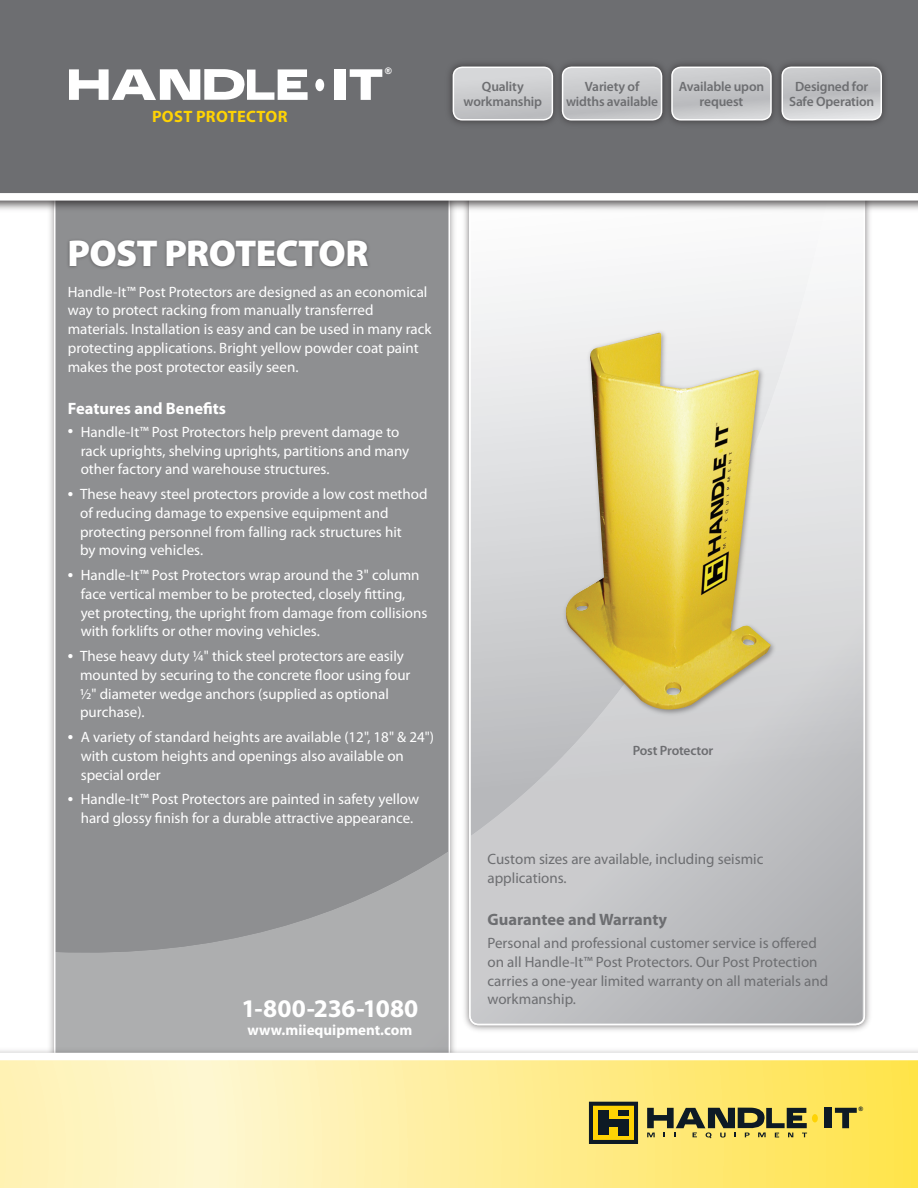
<style>
.page{position:relative;width:918px;height:1188px;background:#fff}
.page>*{position:absolute;margin:0;border:0;box-sizing:border-box;transform-origin:0 0}
.t1{font:900 37.5px "Myriad Pro";letter-spacing:-.02em;color:#fff}
.t2{font:700 25.5px "Myriad Pro";letter-spacing:.005em;color:#fff}
.t3{font:700 16.5px "Myriad Pro";color:#6d6e71}
.t4{font:700 16.5px "Myriad Pro";color:#fff}
.t5{font:700 16.5px "Myriad Pro";letter-spacing:.02em;color:#fed304}
.t6{font:15px/18.8px "Myriad Pro";color:#fff}
.t7{font:15px/18.8px "Myriad Pro";color:#6d6e71}
.t8{font:700 15px "Myriad Pro";color:#fff}
.t9{font:600 13.5px/15px "Myriad Pro";letter-spacing:-.01em;color:#6d6e71;text-align:center}
.t10{font:900 9px "Arial";color:#fff}
.t11{font:900 6px "Arial";color:#0d1a25}
.s1{font-weight:900}
</style>
<div class="page">
<div style="left:45px;top:168px;width:414px;height:923px;background:#231f20;opacity:.6"></div>
<div style="left:55px;top:177px;width:394px;height:904px;background:#8e8f91;border-radius:9px"></div>
<div style="left:460px;top:107px;width:414px;height:927px;background:#231f20;opacity:.6"></div>
<svg style="left:54px;top:851px;width:394px;height:195px;fill:#adaeaf"></svg>
<svg style="left:448px;top:1024px;width:29px;height:3px"></svg>
<svg style="left:471px;top:213px;width:392px;height:811px"></svg>
<div style="left:0;top:1046px;width:918px;height:142px;background:#231f20;opacity:.75"></div>
<svg style="left:0;top:1053px;width:918px;height:135px;background:#feefa0"></svg>
<div style="left:591px;top:1104px;width:45px;height:38px;background:#fed304"></div>
<div style="left:589px;top:1102px;width:49px;height:42px;border:4px solid #0d1a25"></div>
<div style="left:619px;top:1119px;width:10px;height:16px;background:#0d1a25"></div>
<div style="left:598px;top:1110px;width:10px;height:25px;background:#0d1a25"></div>
<div style="left:599px;top:1119px;width:30px;height:7px;background:#0d1a25"></div>
<div style="left:619px;top:1110px;width:10px;height:6px;background:#0d1a25"></div>
<svg style="left:835px;top:1108px;width:22px;height:20px"></svg>
<div style="left:824px;top:1108px;width:8px;height:20px;background:#0d1a25"></div>
<div style="left:812px;top:1114px;width:6px;height:8px;background:#fed304;border-radius:50%"></div>
<svg style="left:647px;top:1108px;width:160px;height:30px;background:#938c4c"></svg>
<div style="left:562px;top:329px;width:216px;height:388px;background:#231f20;opacity:.4"></div>
<img style="left:564px;top:331px;width:208px;height:385px">
<div style="left:0;top:0;width:918px;height:213px;background:#231f20;opacity:.75"></div>
<div style="left:0;top:0;width:918px;height:201px;background:#6d6e71"></div>
<div style="left:444px;top:58px;width:118px;height:71px;background:#231f20;opacity:.6"></div>
<svg style="left:453px;top:67px;width:99px;height:53px;background:#c9cacd"></svg>
<div style="left:453px;top:67px;width:100px;height:54px;border:2px solid #fff;border-radius:9px"></div>
<div style="left:553px;top:58px;width:118px;height:71px;background:#231f20;opacity:.6"></div>
<svg style="left:563px;top:67px;width:99px;height:53px;background:#c6c7c9"></svg>
<div style="left:562px;top:67px;width:100px;height:54px;border:2px solid #fff;border-radius:9px"></div>
<div style="left:663px;top:58px;width:118px;height:71px;background:#231f20;opacity:.6"></div>
<div style="left:672px;top:67px;width:99px;height:53px;background:#c5c6c8;border-radius:9px"></div>
<div style="left:671px;top:67px;width:101px;height:54px;border:2px solid #fff;border-radius:9px"></div>
<div style="left:773px;top:58px;width:118px;height:71px;background:#231f20;opacity:.6"></div>
<svg style="left:782px;top:67px;width:99px;height:53px;background:#c7c8cb"></svg>
<div style="left:782px;top:67px;width:100px;height:54px;border:2px solid #fff;border-radius:9px"></div>
<svg style="left:350px;top:69px;width:32px;height:31px"></svg>
<svg style="left:69px;top:69px;width:239px;height:31px"></svg>
<div style="left:334px;top:69px;width:11px;height:31px;background:#fff"></div>
<div style="left:315px;top:79px;width:9px;height:12px;background:#fff;border-radius:50%"></div>
<div style="left:66px;top:237px;width:305px;height:34px;background:#231f20;opacity:.4"></div>
<p class="t5" style="left:152px;top:106px;width:137px">POST PROTECTOR</p>
<p class="t10" style="left:385px;top:66px;width:9px">®</p>
<p class="t9" style="left:464px;top:79px;width:80px">Quality workmanship</p>
<p class="t9" style="left:679px;top:79px;width:87px">Available upon request</p>
<p class="t9" style="left:789px;top:79px;width:87px">Designed for<br>Safe Operation</p>
<p class="t9" style="left:566px;top:79px;width:94px">Variety of widths available</p>
<h1 class="t1" style="left:68px;top:228px;width:303px">POST PROTECTOR</h1>
<p class="t6" style="left:68px;top:283px;width:365px">Handle-It™ Post Protectors are designed as an economical way to protect racking from manually transferred materials. Installation is easy and can be used in many rack protecting applications. Bright yellow powder coat paint makes the post protector easily seen.</p>
<p class="t4" style="left:68px;top:397px;width:160px">Features and Benefits</p>
<p class="t6" style="left:81px;top:423px;width:330px;text-indent:-13px"><span class="s1">•</span> Handle-It™ Post Protectors help prevent damage to rack uprights, shelving uprights, partitions and many other factory and warehouse structures.</p>
<p class="t6" style="left:80px;top:485px;width:349px;text-indent:-12px"><span class="s1">•</span> These heavy steel protectors provide a low cost method of reducing damage to expensive equipment and protecting personnel from falling rack structures hit<br>by moving vehicles.</p>
<p class="t6" style="left:81px;top:566px;width:348px;text-indent:-13px"><span class="s1">•</span> Handle-It™ Post Protectors wrap around the 3" column face vertical member to be protected, closely fitting, yet protecting, the upright from damage from collisions with forklifts or other moving vehicles.</p>
<p class="t6" style="left:80px;top:647px;width:332px;text-indent:-12px"><span class="s1">•</span> These heavy duty ¼" thick steel protectors are easily mounted by securing to the concrete floor using four ½" diameter wedge anchors (supplied as optional purchase).</p>
<p class="t6" style="left:81px;top:728px;width:355px;text-indent:-13px"><span class="s1">•</span> A variety of standard heights are available (12", 18" &amp; 24") with custom heights and openings also available on special order</p>
<p class="t6" style="left:68px;top:790px;width:353px;text-align:center"><span class="s1">•</span> Handle-It™ Post Protectors are painted in safety yellow hard glossy finish for a durable attractive appearance.</p>
<h2 class="t2" style="left:241px;top:991px;width:179px">1-800-236-1080</h2>
<p class="t8" style="left:248px;top:1020px;width:166px">www.miiequipment.com</p>
<p class="t9" style="left:633px;top:742px;width:82px">Post Protector</p>
<p class="t7" style="left:488px;top:850px;width:277px">Custom sizes are available, including seismic applications.</p>
<p class="t3" style="left:488px;top:908px;width:181px">Guarantee and Warranty</p>
<p class="t7" style="left:488px;top:934px;width:342px">Personal and professional customer service is offered on all Handle-It™ Post Protectors. Our Post Protection carries a one-year limited warranty on all materials and workmanship.</p>
<p class="t11" style="left:859px;top:1106px;width:6px">®</p>
</div>
